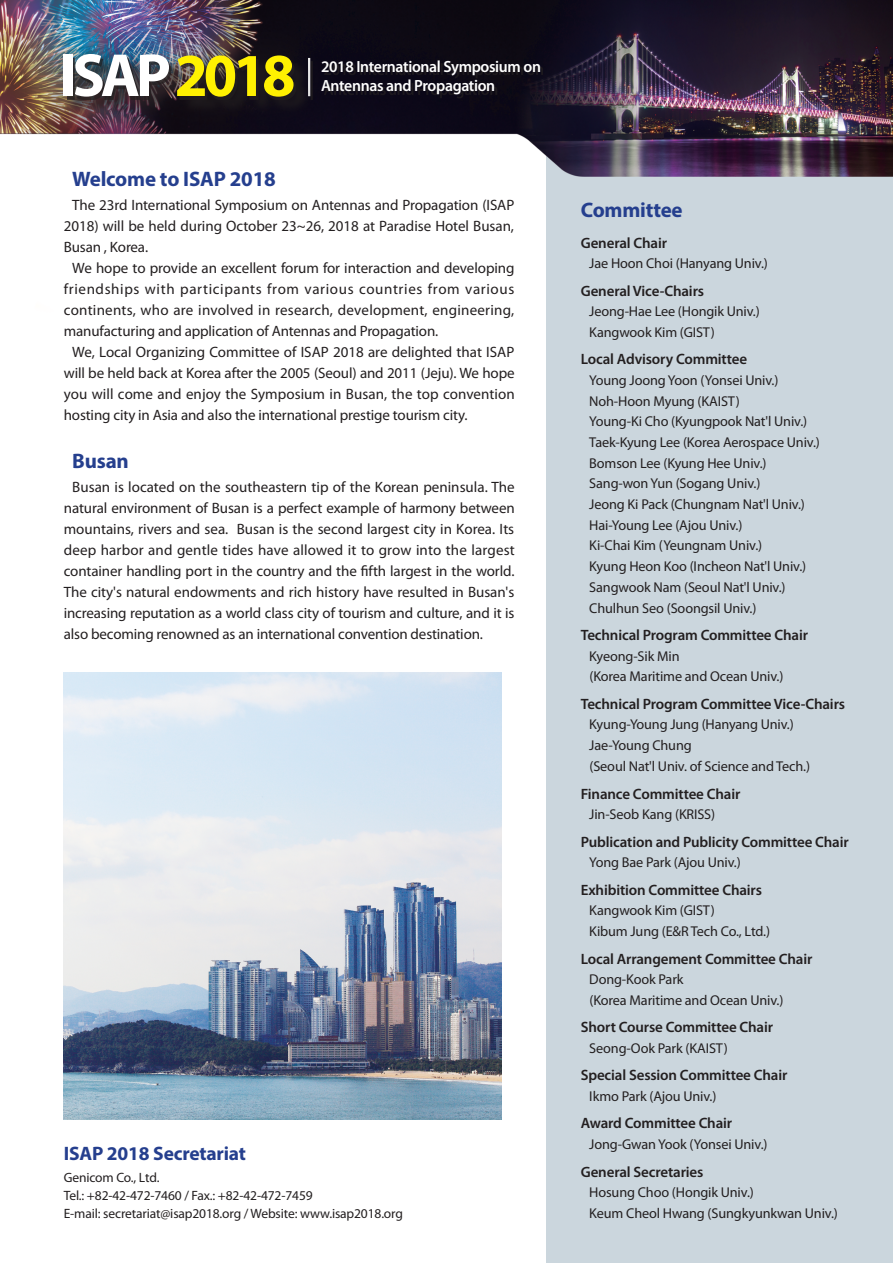
<style>
.page{position:relative;width:893px;height:1263px;background:#fff}
.page>*{position:absolute;margin:0;border:0;box-sizing:border-box;transform-origin:0 0}
.타이틀{font:700 61.35px "Myriad Pro";letter-spacing:-.07em;color:#fff}
.타이틀-2{font:700 21px "Myriad Pro";letter-spacing:-.01em;color:#253f8e}
.본문굶게{font:700 19.5px "Myriad Pro";letter-spacing:-.01em;color:#253f8e}
.타이틀-3{font:600 16.2px "Myriad Pro";letter-spacing:-.02em;color:#fff}
.본문{font:15px/21px "Myriad Pro";letter-spacing:-.01em;color:#231f20;text-align:justify}
.본문굶게-2{font:600 15px "Myriad Pro";letter-spacing:-.01em;color:#231f20}
.사이드{font:14.25px/20.7px "Myriad Pro";letter-spacing:-.01em;color:#231f20}
.본문-2{font:13.5px "Myriad Pro";letter-spacing:-.01em;color:#231f20}
.s1{color:#fff101}
</style>
<div class="page">
<img style="left:0;top:0;width:893px;height:1263px">
<div style="left:67px;top:57px;width:476px;height:43px;background:#231f20;opacity:.75"></div>
<img style="left:25px;top:16px;width:306px;height:119px">
<img style="left:64px;top:673px;width:438px;height:446px">
<p class="타이틀" style="left:60px;top:35px;width:237px">ISAP <span class="s1">2018</span></p>
<p class="타이틀-3" style="left:321px;top:56px;width:221px">2018 International Symposium on</p>
<p class="타이틀-3" style="left:321px;top:75px;width:176px">Antennas and Propagation</p>
<p class="타이틀-2" style="left:72px;top:165px;width:205px">Welcome to ISAP 2018</p>
<p class="본문" style="left:64px;top:195px;width:452px;text-indent:9px">The 23rd International Symposium on Antennas and Propagation (ISAP 2018) will be held during October 23~26, 2018 at Paradise Hotel Busan, Busan , Korea.</p>
<p class="본문" style="left:64px;top:258px;width:452px;text-indent:9px">We hope to provide an excellent forum for interaction and developing friendships with participants from various countries from various continents, who are involved in research, development, engineering, manufacturing and application of Antennas and Propagation.</p>
<p class="본문" style="left:64px;top:342px;width:452px;text-indent:9px">We, Local Organizing Committee of ISAP 2018 are delighted that ISAP will be held back at Korea after the 2005 (Seoul) and 2011 (Jeju). We hope you will come and enjoy the Symposium in Busan, the top convention hosting city in Asia and also the international prestige tourism city.</p>
<p class="타이틀-2" style="left:72px;top:447px;width:58px">Busan</p>
<p class="본문" style="left:64px;top:476px;width:452px;text-indent:9px">Busan is located on the southeastern tip of the Korean peninsula. The natural environment of Busan is a perfect example of harmony between mountains, rivers and sea. Busan is the second largest city in Korea. Its deep harbor and gentle tides have allowed it to grow into the largest container handling port in the country and the fifth largest in the world.<br>The city's natural endowments and rich history have resulted in Busan's increasing reputation as a world class city of tourism and culture, and it is also becoming renowned as an international convention destination.</p>
<p class="본문굶게" style="left:64px;top:1141px;width:184px">ISAP 2018 Secretariat</p>
<p class="본문-2" style="left:64px;top:1169px;width:97px">Genicom Co., Ltd.</p>
<p class="본문-2" style="left:64px;top:1187px;width:250px">Tel.: +82-42-472-7460 / Fax.: +82-42-472-7459</p>
<p class="본문-2" style="left:64px;top:1205px;width:341px">E-mail: secretariat@isap2018.org / Website: www.isap2018.org</p>
<p class="타이틀-2" style="left:581px;top:196px;width:103px">Committee</p>
<p class="본문굶게-2" style="left:581px;top:233px;width:88px">General Chair</p>
<p class="사이드" style="left:589px;top:253px;width:180px">Jae Hoon Choi (Hanyang Univ.)</p>
<p class="본문굶게-2" style="left:581px;top:281px;width:125px">General Vice-Chairs</p>
<p class="사이드" style="left:589px;top:301px;width:172px">Jeong-Hae Lee (Hongik Univ.)</p>
<p class="사이드" style="left:589px;top:321px;width:127px">Kangwook Kim (GIST)</p>
<p class="본문굶게-2" style="left:581px;top:350px;width:168px">Local Advisory Committee</p>
<p class="사이드" style="left:589px;top:369px;width:191px">Young Joong Yoon (Yonsei Univ.)</p>
<p class="사이드" style="left:589px;top:390px;width:152px">Noh-Hoon Myung (KAIST)</p>
<p class="사이드" style="left:589px;top:411px;width:219px">Young-Ki Cho (Kyungpook Nat'l Univ.)</p>
<p class="사이드" style="left:589px;top:432px;width:232px">Taek-Kyung Lee (Korea Aerospace Univ.)</p>
<p class="사이드" style="left:589px;top:452px;width:179px">Bomson Lee (Kyung Hee Univ.)</p>
<p class="사이드" style="left:589px;top:473px;width:173px">Sang-won Yun (Sogang Univ.)</p>
<p class="사이드" style="left:589px;top:494px;width:217px">Jeong Ki Pack (Chungnam Nat'l Univ.)</p>
<p class="사이드" style="left:589px;top:514px;width:155px">Hai-Young Lee (Ajou Univ.)</p>
<p class="사이드" style="left:589px;top:535px;width:174px">Ki-Chai Kim (Yeungnam Univ.)</p>
<p class="사이드" style="left:589px;top:556px;width:218px">Kyung Heon Koo (Incheon Nat'l Univ.)</p>
<p class="사이드" style="left:589px;top:576px;width:198px">Sangwook Nam (Seoul Nat'l Univ.)</p>
<p class="사이드" style="left:589px;top:597px;width:169px">Chulhun Seo (Soongsil Univ.)</p>
<p class="본문굶게-2" style="left:581px;top:626px;width:229px">Technical Program Committee Chair</p>
<p class="사이드" style="left:589px;top:645px;width:196px">Kyeong-Sik Min<br>(Korea Maritime and Ocean Univ.)</p>
<p class="본문굶게-2" style="left:581px;top:694px;width:266px">Technical Program Committee Vice-Chairs</p>
<p class="사이드" style="left:589px;top:714px;width:206px">Kyung-Young Jung (Hanyang Univ.)</p>
<p class="사이드" style="left:589px;top:735px;width:222px">Jae-Young Chung<br>(Seoul Nat'l Univ. of Science and Tech.)</p>
<p class="본문굶게-2" style="left:581px;top:784px;width:161px">Finance Committee Chair</p>
<p class="사이드" style="left:589px;top:803px;width:127px">Jin-Seob Kang (KRISS)</p>
<p class="본문굶게-2" style="left:581px;top:832px;width:270px">Publication and Publicity Committee Chair</p>
<p class="사이드" style="left:589px;top:852px;width:153px">Yong Bae Park (Ajou Univ.)</p>
<p class="본문굶게-2" style="left:581px;top:880px;width:183px">Exhibition Committee Chairs</p>
<p class="사이드" style="left:589px;top:900px;width:127px">Kangwook Kim (GIST)</p>
<p class="사이드" style="left:589px;top:920px;width:182px">Kibum Jung (E&amp;R Tech Co., Ltd.)</p>
<p class="본문굶게-2" style="left:581px;top:949px;width:233px">Local Arrangement Committee Chair</p>
<p class="사이드" style="left:589px;top:968px;width:196px">Dong-Kook Park<br>(Korea Maritime and Ocean Univ.)</p>
<p class="본문굶게-2" style="left:581px;top:1018px;width:194px">Short Course Committee Chair</p>
<p class="사이드" style="left:589px;top:1037px;width:140px">Seong-Ook Park (KAIST)</p>
<p class="본문굶게-2" style="left:581px;top:1066px;width:208px">Special Session Committee Chair</p>
<p class="사이드" style="left:589px;top:1085px;width:129px">Ikmo Park (Ajou Univ.)</p>
<p class="본문굶게-2" style="left:581px;top:1114px;width:153px">Award Committee Chair</p>
<p class="사이드" style="left:589px;top:1133px;width:180px">Jong-Gwan Yook (Yonsei Univ.)</p>
<p class="본문굶게-2" style="left:581px;top:1162px;width:124px">General Secretaries</p>
<p class="사이드" style="left:589px;top:1181px;width:166px">Hosung Choo (Hongik Univ.)</p>
<p class="사이드" style="left:589px;top:1202px;width:250px">Keum Cheol Hwang (Sungkyunkwan Univ.)</p>
</div>
